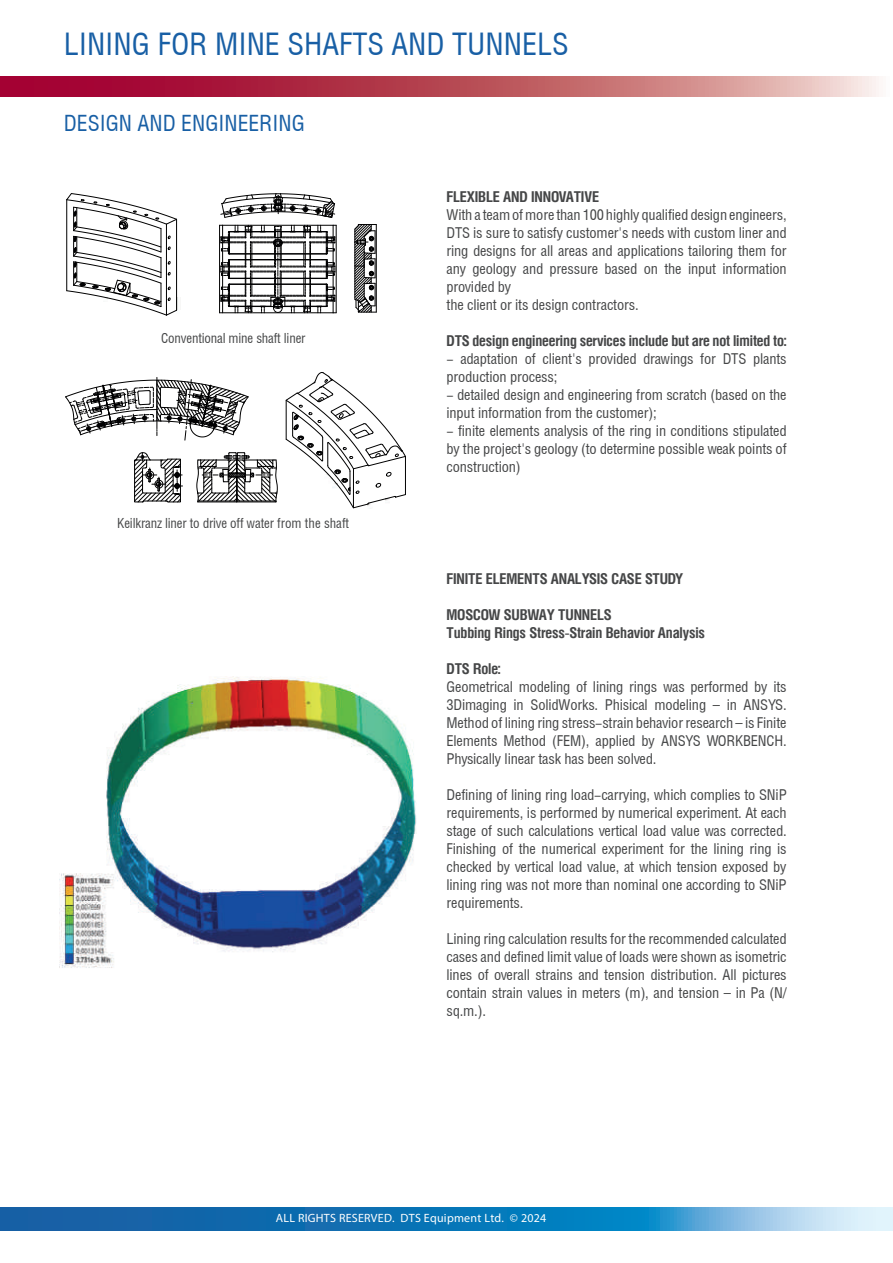
<style>
.page{position:relative;width:893px;height:1263px;background:#fff}
.page>*{position:absolute;margin:0;border:0;box-sizing:border-box;transform-origin:0 0}
.t1{font:31.2px "Helios Cond";color:#185fa5}
.t2{font:22.5px "Helios Cond";color:#185fa5}
.t3{font:15px/18px "Helios Cond";letter-spacing:-.01em;color:#454647;text-align:justify}
.t4{font:700 15px/18px "Helios Cond";letter-spacing:-.01em;color:#454647}
.t5{font:13.95px "Helios Cond";letter-spacing:-.01em;color:#454647}
.t6{font:12px "Myriad Pro";letter-spacing:.02em;color:#fff}
</style>
<div class="page">
<svg style="left:0;top:1208px;width:893px;height:22px;background:#3287c0"></svg>
<svg style="left:0;top:77px;width:879px;height:20px;background:#bd5364"></svg>
<img style="left:60px;top:676px;width:357px;height:292px">
<svg style="left:285px;top:372px;width:121px;height:137px"></svg>
<svg style="left:65px;top:377px;width:184px;height:64px"></svg>
<svg style="left:196px;top:452px;width:82px;height:51px"></svg>
<svg style="left:134px;top:452px;width:49px;height:50px"></svg>
<svg style="left:66px;top:193px;width:112px;height:123px"></svg>
<hr style="left:336px;top:225px;width:1px;height:88px;background:#000001">
<hr style="left:219px;top:225px;width:1px;height:88px;background:#000001">
<svg style="left:220px;top:225px;width:116px;height:88px"></svg>
<svg style="left:221px;top:193px;width:114px;height:25px"></svg>
<hr style="left:376px;top:224px;width:1px;height:88px;background:#000001">
<svg style="left:354px;top:224px;width:22px;height:89px"></svg>
<h1 class="t1" style="left:64px;top:27px;width:507px">LINING FOR MINE SHAFTS AND TUNNELS</h1>
<h2 class="t2" style="left:64px;top:111px;width:243px">DESIGN AND ENGINEERING</h2>
<p class="t5" style="left:161px;top:330px;width:146px">Conventional mine shaft liner</p>
<p class="t5" style="left:117px;top:515px;width:233px">Keilkranz liner to drive off water from the shaft</p>
<p class="t4" style="left:446px;top:188px;width:154px">FLEXIBLE AND INNOVATIVE</p>
<p class="t3" style="left:446px;top:206px;width:342px;text-align:left">With a team of more than 100 highly qualified design engineers, DTS is sure to satisfy customer's needs with custom liner and ring designs for all areas and applications tailoring them for any geology and pressure based on the input information provided by<br>the client or its design contractors.</p>
<p class="t4" style="left:446px;top:332px;width:342px">DTS design engineering services include but are not limited to:</p>
<p class="t3" style="left:446px;top:350px;width:342px">- adaptation of client's provided drawings for DTS plants production process;</p>
<p class="t3" style="left:446px;top:386px;width:342px">- detailed design and engineering from scratch (based on the input information from the customer);</p>
<p class="t3" style="left:446px;top:422px;width:342px">- finite elements analysis of the ring in conditions stipulated by the project's geology (to determine possible weak points of construction)</p>
<p class="t4" style="left:446px;top:570px;width:238px">FINITE ELEMENTS ANALYSIS CASE STUDY</p>
<p class="t4" style="left:446px;top:606px;width:260px">MOSCOW SUBWAY TUNNELS<br>Tubbing Rings Stress-Strain Behavior Analysis</p>
<p class="t4" style="left:446px;top:660px;width:56px">DTS Role:</p>
<p class="t3" style="left:446px;top:678px;width:342px">Geometrical modeling of lining rings was performed by its 3Dimaging in SolidWorks. Phisical modeling – in ANSYS.<br>Method of lining ring stress-strain behavior research – is Finite Elements Method (FEM), applied by ANSYS WORKBENCH.<br>Physically linear task has been solved.</p>
<p class="t3" style="left:446px;top:786px;width:342px">Defining of lining ring load-carrying, which complies to SNiP requirements, is performed by numerical experiment. At each stage of such calculations vertical load value was corrected.<br>Finishing of the numerical experiment for the lining ring is checked by vertical load value, at which tension exposed by lining ring was not more than nominal one according to SNiP requirements.</p>
<p class="t3" style="left:446px;top:930px;width:342px">Lining ring calculation results for the recommended calculated cases and defined limit value of loads were shown as isometric lines of overall strains and tension distribution. All pictures contain strain values in meters (m), and tension – in Pa (N/ sq.m.).</p>
<p class="t6" style="left:276px;top:1210px;width:272px">ALL RIGHTS RESERVED. DTS Equipment Ltd. © 2024</p>
</div>
